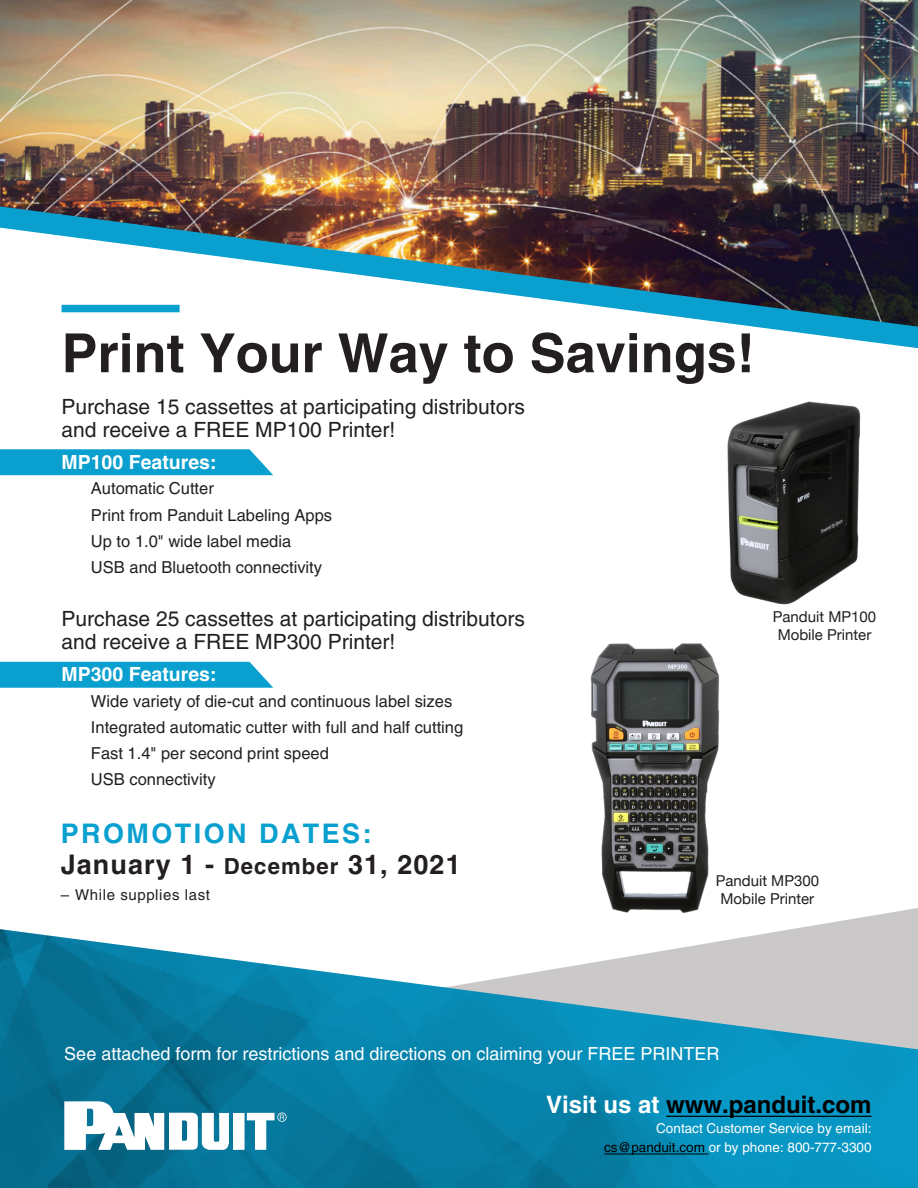
<style>
.page{position:relative;width:918px;height:1188px;background:#fff}
.page>*{position:absolute;margin:0;border:0;box-sizing:border-box;transform-origin:0 0}
.t1{font:700 54px "Helvetica";color:#231f20}
.t2{font:700 27px/31.5px "Helvetica";letter-spacing:.09em;color:#231f20}
.t3{font:700 24px "Helvetica";color:#000}
.t4{font:21px/22.5px "Helvetica";color:#231f20}
.t5{font:700 19.5px "Helvetica";color:#fff}
.t6{font:18px "Helvetica";color:#fff}
.t7{font:16.5px "Helvetica";color:#231f20}
.t8{font:15px "Helvetica Neue";color:#231f20}
.t9{font:15px "Helvetica";letter-spacing:.04em;color:#231f20}
.t10{font:13.5px/19.5px "Helvetica";color:#fff;text-align:right}
.s1{color:#099fcf}
.s2{font-stretch:condensed}
.s3{color:#fff}
.s4{color:#000}
</style>
<div class="page">
<img style="left:0;top:0;width:918px;height:206px">
<svg style="left:794px;top:908px;width:124px;height:21px"></svg>
<svg style="left:0;top:206px;width:918px;height:142px"></svg>
<div style="left:62px;top:305px;width:118px;height:7px;background:#099fcf"></div>
<img style="left:727px;top:401px;width:134px;height:204px">
<img style="left:0;top:929px;width:918px;height:259px">
<hr style="left:666px;top:1116px;width:206px;height:1px;background:#000">
<hr style="left:604px;top:1154px;width:105px;height:1px;background:#000">
<img style="left:590px;top:643px;width:130px;height:270px">
<svg style="left:64px;top:1101px;width:223px;height:49px"></svg>
<svg style="left:0;top:449px;width:273px;height:26px;background:#16a4d1"></svg>
<svg style="left:0;top:662px;width:273px;height:26px;background:#15a4d1"></svg>
<p class="t1" style="left:62px;top:320px;width:695px">Print Your Way to Savings!</p>
<p class="t4" style="left:62px;top:396px;width:465px">Purchase 15 cassettes at participating distributors and receive a FREE MP100 Printer!</p>
<p class="t5" style="left:62px;top:450px;width:156px">MP100 Features:</p>
<p class="t7" style="left:91px;top:479px;width:124px">Automatic Cutter</p>
<p class="t7" style="left:91px;top:505px;width:243px">Print from Panduit Labeling Apps</p>
<p class="t7" style="left:91px;top:532px;width:202px">Up to 1.0" wide label media</p>
<p class="t7" style="left:91px;top:558px;width:233px">USB and Bluetooth connectivity</p>
<p class="t4" style="left:62px;top:608px;width:465px">Purchase 25 cassettes at participating distributors and receive a FREE MP300 Printer!</p>
<p class="t5" style="left:62px;top:662px;width:156px">MP300 Features:</p>
<p class="t7" style="left:91px;top:691px;width:363px">Wide variety of die-cut and continuous label sizes</p>
<p class="t7" style="left:91px;top:718px;width:374px">Integrated automatic cutter with full and half cutting</p>
<p class="t7" style="left:91px;top:744px;width:239px">Fast 1.4" per second print speed</p>
<p class="t7" style="left:91px;top:770px;width:126px">USB connectivity</p>
<p class="t8" style="left:773px;top:606px;width:105px">Panduit MP100</p>
<p class="t8" style="left:778px;top:624px;width:95px">Mobile Printer</p>
<p class="t2" style="left:61px;top:817px;width:401px"><span class="s1">PROMOTION DATES:<br></span>January 1 - <span class="s2">December</span> 31, 2021</p>
<p class="t9" style="left:61px;top:886px;width:151px">– While supplies last</p>
<p class="t8" style="left:716px;top:870px;width:105px">Panduit MP300</p>
<p class="t8" style="left:721px;top:888px;width:95px">Mobile Printer</p>
<p class="t6" style="left:64px;top:1044px;width:657px">See attached form for restrictions and directions on claiming your FREE PRINTER</p>
<p class="t3" style="left:546px;top:1090px;width:327px"><span class="s3">Visit us at</span> www.panduit.com</p>
<p class="t10" style="left:604px;top:1118px;width:269px">Contact Customer Service by email: <span class="s4">cs@panduit.com</span> or by phone: 800-777-3300</p>
</div>
